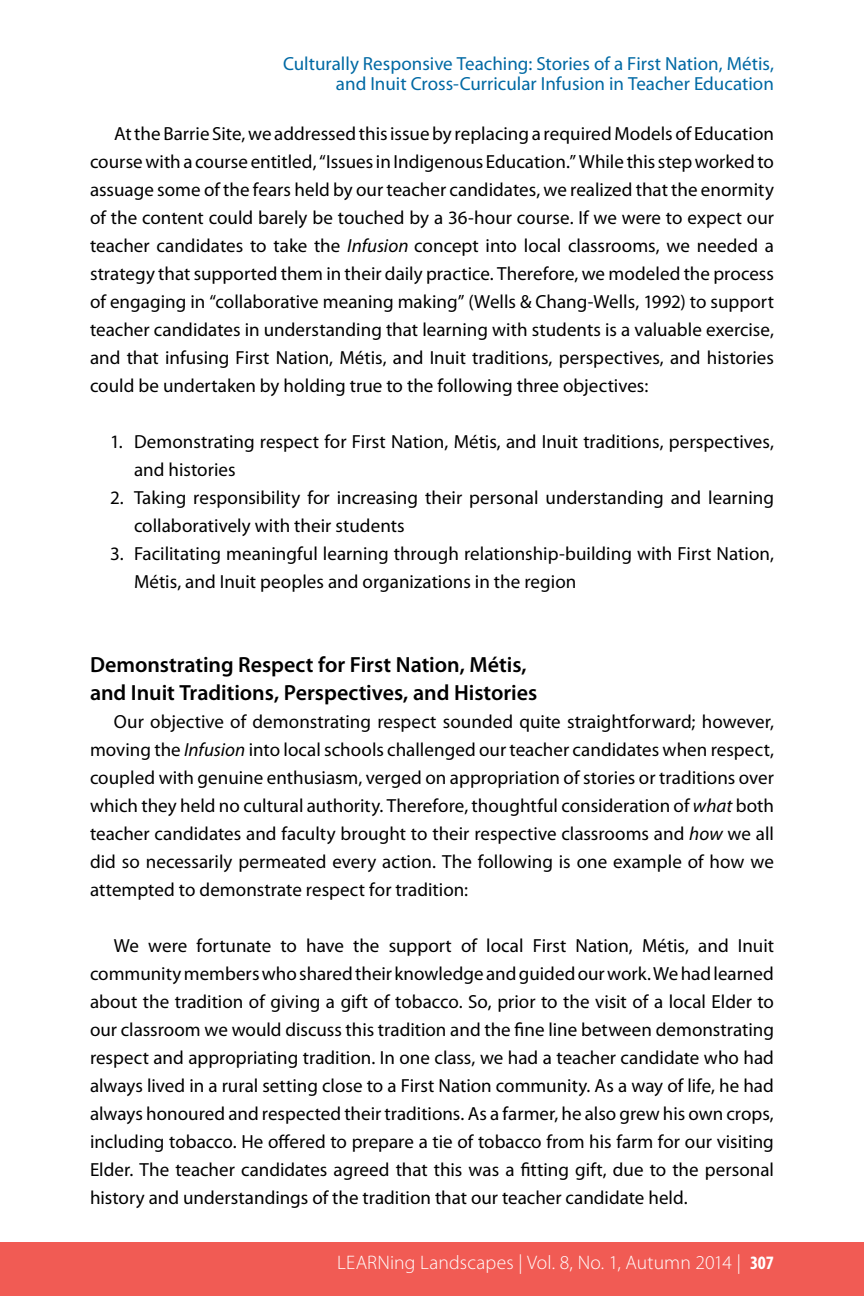
<style>
.page{position:relative;width:864px;height:1296px;background:#fff}
.page>*{position:absolute;margin:0;border:0;box-sizing:border-box;transform-origin:0 0}
.t1{font:600 22px/28px "Myriad Pro";letter-spacing:-.005em;color:#000}
.t2{font:300 19.6px "Myriad Pro";letter-spacing:.005em;color:#fff}
.t3{font:19px/28px "Myriad Pro";color:#000;text-align:justify}
.t4{font:19px/20px "Myriad Pro";color:#0069a4;text-align:right}
.s1{font-style:italic}
.s2{font-weight:700;font-stretch:condensed;font-size:19px}
</style>
<div class="page">
<div style="left:0;top:1242px;width:864px;height:54px;background:#f15b54"></div>
<p class="t4" style="left:283px;top:54px;width:492px">Culturally Responsive Teaching: Stories of a First Nation, Métis, and Inuit Cross-Curricular Infusion in Teacher Education</p>
<p class="t3" style="left:90px;top:120px;width:686px;text-indent:24px">At the Barrie Site, we addressed this issue by replacing a required Models of Education course with a course entitled, “Issues in Indigenous Education.” While this step worked to assuage some of the fears held by our teacher candidates, we realized that the enormity of the content could barely be touched by a 36-hour course. If we were to expect our teacher candidates to take the <span class="s1">Infusion</span> concept into local classrooms, we needed a strategy that supported them in their daily practice. Therefore, we modeled the process of engaging in “collaborative meaning making” (Wells &amp; Chang-Wells, 1992) to support teacher candidates in understanding that learning with students is a valuable exercise, and that infusing First Nation, Métis, and Inuit traditions, perspectives, and histories could be undertaken by holding true to the following three objectives:</p>
<p class="t3" style="left:134px;top:428px;width:642px;text-indent:-24px">1. Demonstrating respect for First Nation, Métis, and Inuit traditions, perspectives, and histories</p>
<p class="t3" style="left:134px;top:484px;width:642px;text-indent:-24px">2. Taking responsibility for increasing their personal understanding and learning collaboratively with their students</p>
<p class="t3" style="left:134px;top:540px;width:642px;text-indent:-24px">3. Facilitating meaningful learning through relationship-building with First Nation,<br>Métis, and Inuit peoples and organizations in the region</p>
<p class="t1" style="left:90px;top:651px;width:449px">Demonstrating Respect for First Nation, Métis, and Inuit Traditions, Perspectives, and Histories</p>
<p class="t3" style="left:90px;top:708px;width:686px;text-indent:24px">Our objective of demonstrating respect sounded quite straightforward; however, moving the <span class="s1">Infusion</span> into local schools challenged our teacher candidates when respect, coupled with genuine enthusiasm, verged on appropriation of stories or traditions over which they held no cultural authority. Therefore, thoughtful consideration of <span class="s1">what</span> both teacher candidates and faculty brought to their respective classrooms and <span class="s1">how</span> we all did so necessarily permeated every action. The following is one example of how we attempted to demonstrate respect for tradition:</p>
<p class="t3" style="left:90px;top:932px;width:686px;text-indent:24px">We were fortunate to have the support of local First Nation, Métis, and Inuit community members who shared their knowledge and guided our work. We had learned about the tradition of giving a gift of tobacco. So, prior to the visit of a local Elder to our classroom we would discuss this tradition and the fine line between demonstrating respect and appropriating tradition. In one class, we had a teacher candidate who had always lived in a rural setting close to a First Nation community. As a way of life, he had always honoured and respected their traditions. As a farmer, he also grew his own crops, including tobacco. He offered to prepare a tie of tobacco from his farm for our visiting Elder. The teacher candidates agreed that this was a fitting gift, due to the personal history and understandings of the tradition that our teacher candidate held.</p>
<p class="t2" style="left:337px;top:1252px;width:438px">LEARNing Landscapes | Vol. 8, No. 1, Autumn 2014 | <span class="s2">307</span></p>
</div>
